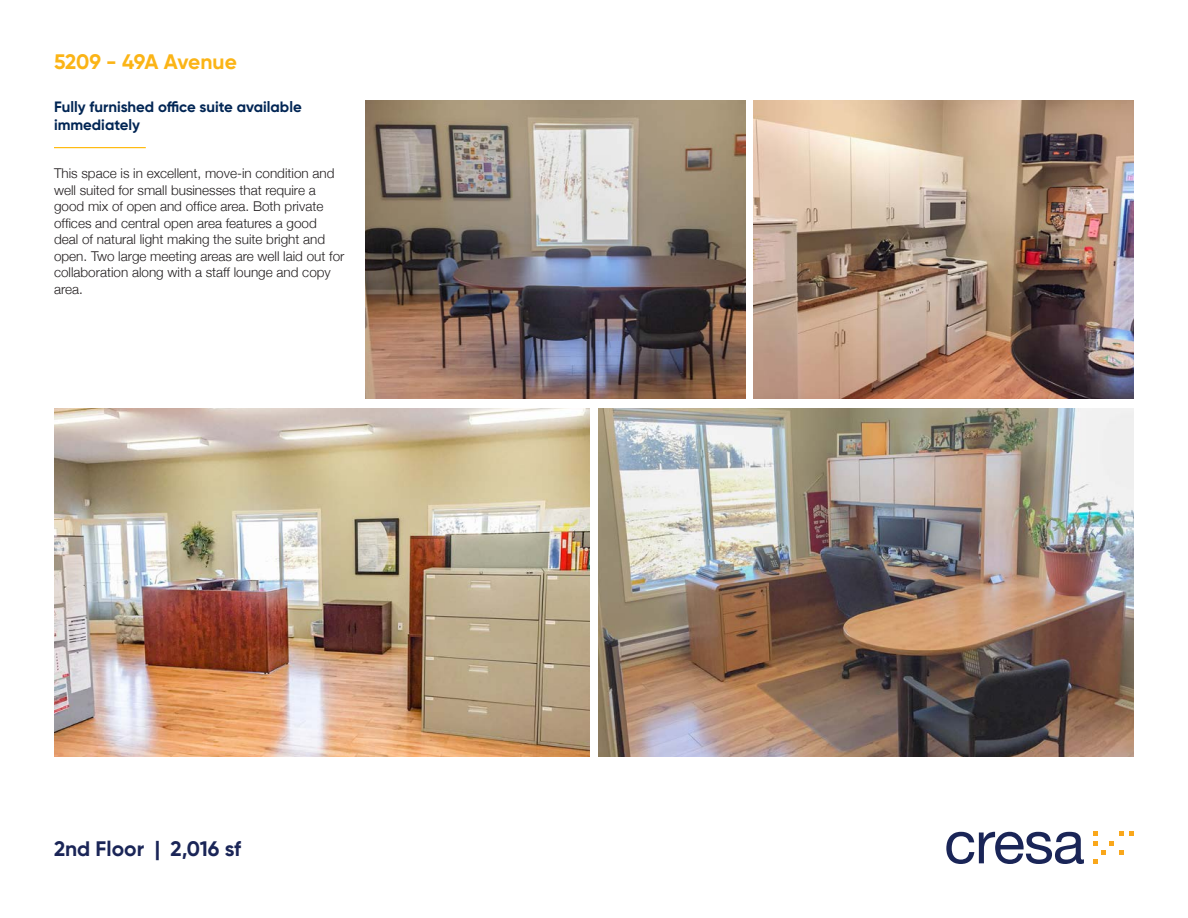
<style>
.page{position:relative;width:1188px;height:918px;background:#fff}
.page>*{position:absolute;margin:0;border:0;box-sizing:border-box;transform-origin:0 0}
.t1{font:700 21px "Gilroy";color:#1a2557}
.t2{font:700 21px "Gilroy";letter-spacing:-.01em;color:#fbb416}
.t3{font:700 15px/18px "Gilroy";color:#002554}
.t4{font:300 13.5px/16.5px "Helvetica Neue";color:#231f20}
</style>
<div class="page">
<svg style="left:946px;top:832px;width:138px;height:32px"></svg>
<svg style="left:1093px;top:832px;width:41px;height:32px"></svg>
<img style="left:365px;top:101px;width:380px;height:298px">
<img style="left:54px;top:408px;width:536px;height:349px">
<img style="left:598px;top:408px;width:536px;height:349px">
<img style="left:754px;top:100px;width:380px;height:298px">
<hr style="left:54px;top:147px;width:92px;height:1px;background:#ffb600">
<p class="t2" style="left:54px;top:48px;width:184px">5209 - 49A Avenue</p>
<p class="t3" style="left:54px;top:98px;width:249px">Fully furnished office suite available immediately</p>
<p class="t4" style="left:54px;top:165px;width:292px">This space is in excellent, move-in condition and well suited for small businesses that require a good mix of open and office area. Both private offices and central open area features a good<br>deal of natural light making the suite bright and open. Two large meeting areas are well laid out for collaboration along with a staff lounge and copy area.</p>
<p class="t1" style="left:54px;top:835px;width:189px">2nd Floor | 2,016 sf</p>
</div>
